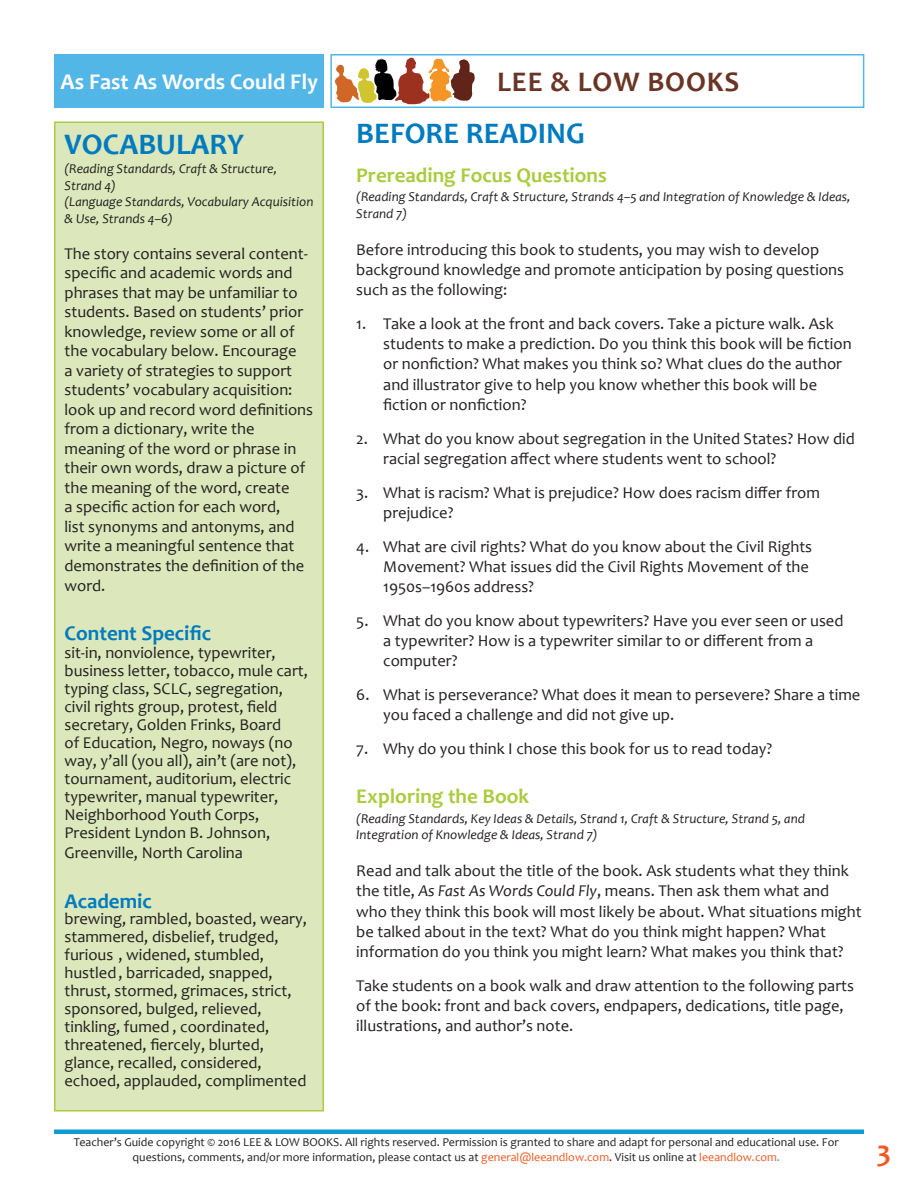
<style>
.page{position:relative;width:918px;height:1188px;background:#fff}
.page>*{position:absolute;margin:0;border:0;box-sizing:border-box;transform-origin:0 0}
.Blue_Single_Column_H{font:700 30px "Candara";color:#007bbf}
.t1{font:700 30px "Candara";color:#f15921}
.t2{font:700 28.5px "Candara";letter-spacing:.03em;color:#6a3525}
.t3{font:700 22.5px "Candara";color:#fff}
.Green_Running_heads{font:700 21px "Candara";color:#aacc3e}
.blue_running_heads{font:700 21px "Candara";color:#007bbf}
.text{font:16.5px/20.2px "Candara";color:#231f20}
.small_italic_subhead{font:italic 13.5px/16.5px "Candara";color:#231f20}
.t4{font:12px/14.4px "Candara";color:#231f20;text-align:center}
.s1{font-style:italic}
.s2{color:#f15921}
.s3{color:#0f9bd3}
</style>
<div class="page">
<hr style="left:54px;top:1130px;width:810px;height:4px;background:#0f9bd3">
<div style="left:54px;top:54px;width:270px;height:54px;background:#52b6e7"></div>
<svg style="left:335px;top:58px;width:140px;height:46px"></svg>
<div style="left:330px;top:54px;width:534px;height:54px;border:2px solid #52b6e7"></div>
<div style="left:55px;top:122px;width:268px;height:989px;background:#dce7bb"></div>
<div style="left:54px;top:122px;width:270px;height:990px;border:2px solid #aacc3e"></div>
<h3 class="t3" style="left:61px;top:68px;width:259px">As Fast As Words Could Fly</h3>
<h2 class="t2" style="left:497px;top:64px;width:244px">LEE &amp; LOW BOOKS</h2>
<p class="Blue_Single_Column_H" style="left:356px;top:115px;width:230px">BEFORE READING</p>
<p class="Green_Running_heads" style="left:356px;top:162px;width:252px">Prereading Focus Questions</p>
<p class="small_italic_subhead" style="left:356px;top:189px;width:496px">(Reading Standards, Craft &amp; Structure, Strands 4–5 and Integration of Knowledge &amp; Ideas,<br>Strand 7)</p>
<p class="text" style="left:356px;top:239px;width:489px">Before introducing this book to students, you may wish to develop background knowledge and promote anticipation by posing questions such as the following:</p>
<p class="text" style="left:383px;top:313px;width:470px;text-indent:-27px">1. Take a look at the front and back covers. Take a picture walk. Ask students to make a prediction. Do you think this book will be fiction or nonfiction? What makes you think so? What clues do the author and illustrator give to help you know whether this book will be fiction or nonfiction?</p>
<p class="text" style="left:383px;top:428px;width:473px;text-indent:-27px">2. What do you know about segregation in the United States? How did racial segregation affect where students went to school?</p>
<p class="text" style="left:383px;top:482px;width:438px;text-indent:-27px">3. What is racism? What is prejudice? How does racism differ from prejudice?</p>
<p class="text" style="left:383px;top:536px;width:430px;text-indent:-27px">4. What are civil rights? What do you know about the Civil Rights<br>Movement? What issues did the Civil Rights Movement of the<br>1950s–1960s address?</p>
<p class="text" style="left:383px;top:610px;width:462px;text-indent:-27px">5. What do you know about typewriters? Have you ever seen or used a typewriter? How is a typewriter similar to or different from a computer?</p>
<p class="text" style="left:383px;top:685px;width:479px;text-indent:-27px">6. What is perseverance? What does it mean to persevere? Share a time you faced a challenge and did not give up.</p>
<p class="text" style="left:356px;top:739px;width:418px">7. Why do you think I chose this book for us to read today?</p>
<p class="Green_Running_heads" style="left:356px;top:783px;width:175px">Exploring the Book</p>
<p class="small_italic_subhead" style="left:356px;top:810px;width:450px">(Reading Standards, Key Ideas &amp; Details, Strand 1, Craft &amp; Structure, Strand 5, and<br>Integration of Knowledge &amp; Ideas, Strand 7)</p>
<p class="text" style="left:356px;top:861px;width:507px">Read and talk about the title of the book. Ask students what they think the title, <span class="s1">As Fast As Words Could Fly</span>, means. Then ask them what and who they think this book will most likely be about. What situations might be talked about in the text? What do you think might happen? What information do you think you might learn? What makes you think that?</p>
<p class="text" style="left:356px;top:975px;width:499px">Take students on a book walk and draw attention to the following parts of the book: front and back covers, endpapers, dedications, title page, illustrations, and author’s note.</p>
<p class="Blue_Single_Column_H" style="left:64px;top:125px;width:181px">VOCABULARY</p>
<p class="small_italic_subhead" style="left:64px;top:160px;width:214px">(Reading Standards, Craft &amp; Structure,<br>Strand 4)</p>
<p class="small_italic_subhead" style="left:64px;top:193px;width:251px">(Language Standards, Vocabulary Acquisition &amp; Use, Strands 4–6)</p>
<p class="text" style="left:64px;top:243px;width:250px;line-height:19.5px">The story contains several content&shy;specific and academic words and phrases that may be unfamiliar to students. Based on students’ prior knowledge, review some or all of the vocabulary below. Encourage<br>a variety of strategies to support students’ vocabulary acquisition: look up and record word definitions from a dictionary, write the meaning of the word or phrase in their own words, draw a picture of the meaning of the word, create<br>a specific action for each word,<br>list synonyms and antonyms, and write a meaningful sentence that demonstrates the definition of the word.</p>
<p class="blue_running_heads" style="left:64px;top:620px;width:148px">Content Specific</p>
<p class="text" style="left:64px;top:644px;width:245px;line-height:18px">sit-in, nonviolence, typewriter, business letter, tobacco, mule cart, typing class, SCLC, segregation, civil rights group, protest, field secretary, Golden Frinks, Board<br>of Education, Negro, noways (no way, y’all (you all), ain’t (are not), tournament, auditorium, electric typewriter, manual typewriter, Neighborhood Youth Corps, President Lyndon B. Johnson,</p>
<p class="text" style="left:64px;top:843px;width:180px">Greenville, North Carolina</p>
<p class="blue_running_heads" style="left:64px;top:888px;width:89px">Academic</p>
<p class="text" style="left:64px;top:910px;width:244px;line-height:18px">brewing, rambled, boasted, weary, stammered, disbelief, trudged, furious , widened, stumbled, hustled, barricaded, snapped, thrust, stormed, grimaces, strict, sponsored, bulged, relieved, tinkling, fumed , coordinated, threatened, fiercely, blurted, glance, recalled, considered, echoed, applauded, complimented</p>
<p class="t4" style="left:74px;top:1135px;width:766px">Teacher’s Guide copyright © 2016 LEE &amp; LOW BOOKS. All rights reserved. Permission is granted to share and adapt for personal and educational use. For questions, comments, and/or more information, please contact us at <span class="s2">general@leeandlow.com</span>. Visit us online at <span class="s2">leeandlow.com</span><span class="s3">.</span></p>
<h1 class="t1" style="left:877px;top:1133px;width:16px">3</h1>
</div>
